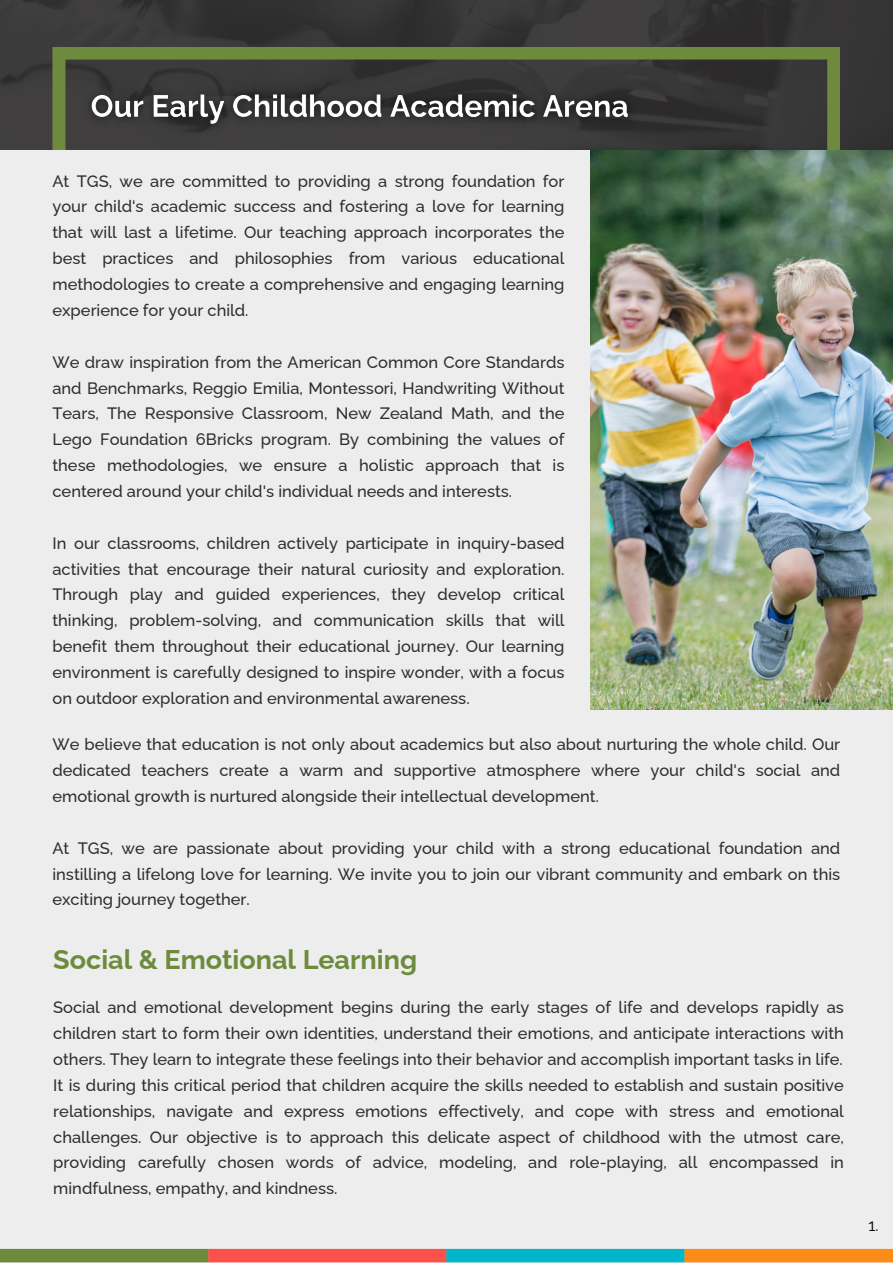
<style>
.page{position:relative;width:893px;height:1264px;background:#fff}
.page>*{position:absolute;margin:0;border:0;box-sizing:border-box;transform-origin:0 0}
.t1{font:700 27px "Raleway";color:#6e8b3d}
.t2{font:500 16.5px/25.8px "Raleway";color:#2e2c2c;text-align:justify}
.t3{font:16.5px "Raleway";color:#000}
</style>
<div class="page">
<div style="left:0;top:0;width:892px;height:1262px;background:#ededed"></div>
<div style="left:0;top:1248px;width:209px;height:14px;background:#6e8b3d"></div>
<div style="left:208px;top:1248px;width:238px;height:14px;background:#fb514a"></div>
<div style="left:446px;top:1248px;width:238px;height:14px;background:#00b6cb"></div>
<div style="left:684px;top:1248px;width:208px;height:14px;background:#fc8c17"></div>
<div style="left:0;top:0;width:892px;height:150px;background:#373536"></div>
<svg style="left:52px;top:46px;width:788px;height:104px"></svg>
<img style="left:590px;top:151px;width:302px;height:559px">
<img style="left:77px;top:81px;width:565px;height:59px">
<p class="t2" style="left:52px;top:168px;width:513px">At TGS, we are committed to providing a strong foundation for your child's academic success and fostering a love for learning that will last a lifetime. Our teaching approach incorporates the best practices and philosophies from various educational methodologies to create a comprehensive and engaging learning experience for your child.</p>
<p class="t2" style="left:52px;top:349px;width:513px">We draw inspiration from the American Common Core Standards and Benchmarks, Reggio Emilia, Montessori, Handwriting Without Tears, The Responsive Classroom, New Zealand Math, and the Lego Foundation 6Bricks program. By combining the values of these methodologies, we ensure a holistic approach that is centered around your child's individual needs and interests.</p>
<p class="t2" style="left:52px;top:530px;width:513px">In our classrooms, children actively participate in inquiry-based activities that encourage their natural curiosity and exploration.<br>Through play and guided experiences, they develop critical thinking, problem-solving, and communication skills that will benefit them throughout their educational journey. Our learning environment is carefully designed to inspire wonder, with a focus on outdoor exploration and environmental awareness.</p>
<p class="t2" style="left:52px;top:731px;width:789px">We believe that education is not only about academics but also about nurturing the whole child. Our dedicated teachers create a warm and supportive atmosphere where your child's social and emotional growth is nurtured alongside their intellectual development.</p>
<p class="t2" style="left:52px;top:835px;width:789px">At TGS, we are passionate about providing your child with a strong educational foundation and instilling a lifelong love for learning. We invite you to join our vibrant community and embark on this exciting journey together.</p>
<p class="t1" style="left:53px;top:943px;width:365px">Social &amp; Emotional Learning</p>
<p class="t2" style="left:53px;top:994px;width:792px">Social and emotional development begins during the early stages of life and develops rapidly as children start to form their own identities, understand their emotions, and anticipate interactions with others. They learn to integrate these feelings into their behavior and accomplish important tasks in life.</p>
<p class="t2" style="left:53px;top:1072px;width:792px">It is during this critical period that children acquire the skills needed to establish and sustain positive relationships, navigate and express emotions effectively, and cope with stress and emotional challenges. Our objective is to approach this delicate aspect of childhood with the utmost care, providing carefully chosen words of advice, modeling, and role-playing, all encompassed in mindfulness, empathy, and kindness.</p>
<p class="t3" style="left:868px;top:1215px;width:12px">1.</p>
</div>
